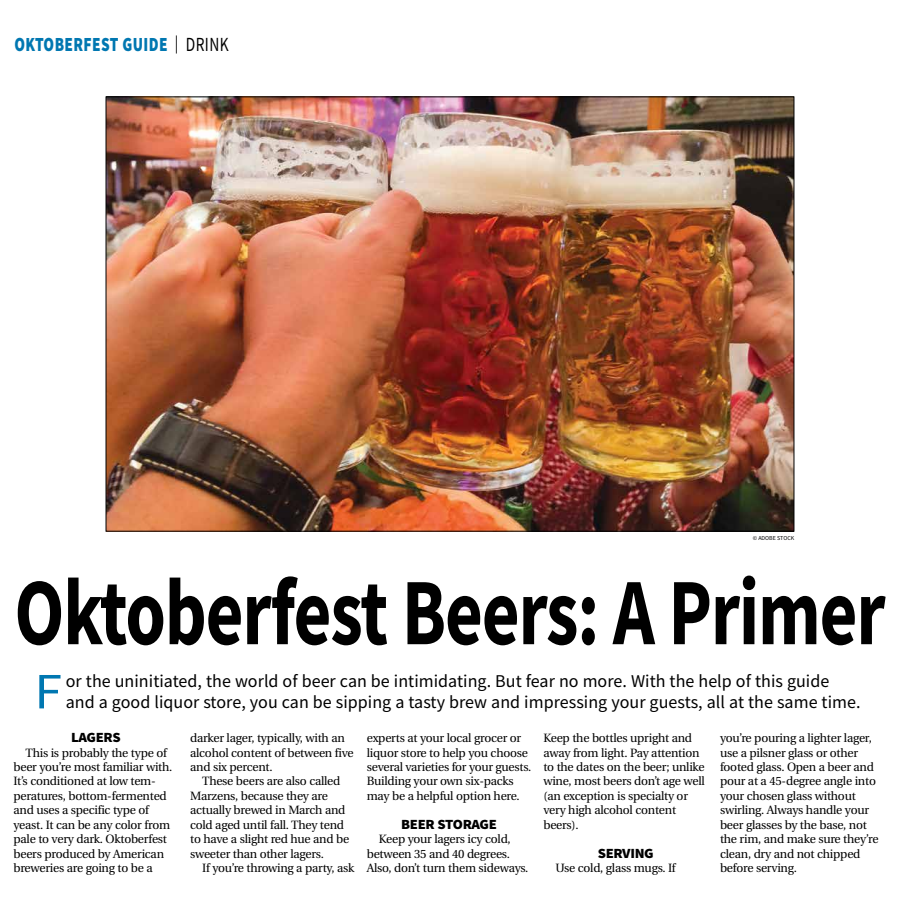
<style>
.page{position:relative;width:900px;height:908px;background:#fff}
.page>*{position:absolute;margin:0;border:0;box-sizing:border-box;transform-origin:0 0}
.t1{font:700 95px "Source Sans Pro";letter-spacing:-.015em;color:#000;scale:.77 1}
.t2{font:50.9px "Source Sans Pro";color:#0077b1;scale:1.1 1}
.t3{font:900 20px "Source Sans Pro";letter-spacing:.025em;color:#0077b1;scale:.77 1}
.t4{font:18px/21.6px "Source Sans Pro";color:#000}
.t5{font:900 14px "Source Sans Pro";letter-spacing:-.02em;color:#000;scale:1.05 1}
.t6{font:12px/14.4px "Utopia";letter-spacing:-.02em;color:#000}
.t7{font:6px "Source Sans Pro";color:#000}
.s1{font-weight:400;font-size:18px;color:#000}
.s2{font-weight:400;color:#000}
</style>
<div class="page">
<img style="left:108px;top:99px;width:684px;height:430px">
<h3 class="t3" style="left:14px;top:31px;width:280px">OKTOBERFEST GUIDE <span class="s1">|</span> <span class="s2">DRINK</span></h3>
<p class="t7" style="left:753px;top:534px;width:43px">© ADOBE STOCK</p>
<h1 class="t1" style="left:14px;top:548px;width:1133px">Oktoberfest Beers: A Primer</h1>
<h2 class="t2" style="left:34px;top:659px;width:27px">F</h2>
<h3 class="t4" style="left:66px;top:669px;width:796px">or the uninitiated, the world of beer can be intimidating. But fear no more. With the help of this guide and a good liquor store, you can be sipping a tasty brew and impressing your guests, all at the same time.</h3>
<p class="t5" style="left:71px;top:727px;width:49px">LAGERS</p>
<p class="t6" style="left:14px;top:745px;width:160px;text-indent:12px">This is probably the type of beer you’re most familiar with.<br>It’s conditioned at low tem&shy;peratures, bottom-fermented and uses a specific type of yeast. It can be any color from pale to very dark. Oktoberfest beers produced by American breweries are going to be a</p>
<p class="t6" style="left:190px;top:731px;width:165px">darker lager, typically, with an alcohol content of between five and six percent.</p>
<p class="t6" style="left:190px;top:774px;width:161px;text-indent:12px">These beers are also called<br>Marzens, because they are actually brewed in March and cold aged until fall. They tend to have a slight red hue and be sweeter than other lagers.</p>
<p class="t6" style="left:202px;top:860px;width:154px">If you’re throwing a party, ask</p>
<p class="t6" style="left:367px;top:731px;width:166px">experts at your local grocer or liquor store to help you choose several varieties for your guests.<br>Building your own six-packs may be a helpful option here.</p>
<p class="t5" style="left:401px;top:814px;width:93px">BEER STORAGE</p>
<p class="t6" style="left:367px;top:831px;width:163px;text-indent:12px">Keep your lagers icy cold, between 35 and 40 degrees.<br>Also, don’t turn them sideways.</p>
<p class="t6" style="left:543px;top:731px;width:163px">Keep the bottles upright and away from light. Pay attention to the dates on the beer; unlike wine, most beers don’t age well (an exception is specialty or very high alcohol content beers).</p>
<p class="t5" style="left:598px;top:842px;width:55px">SERVING</p>
<p class="t6" style="left:555px;top:860px;width:122px">Use cold, glass mugs. If</p>
<p class="t6" style="left:720px;top:731px;width:160px">you’re pouring a lighter lager, use a pilsner glass or other footed glass. Open a beer and pour at a 45-degree angle into your chosen glass without swirling. Always handle your beer glasses by the base, not the rim, and make sure they’re clean, dry and not chipped before serving.</p>
</div>
